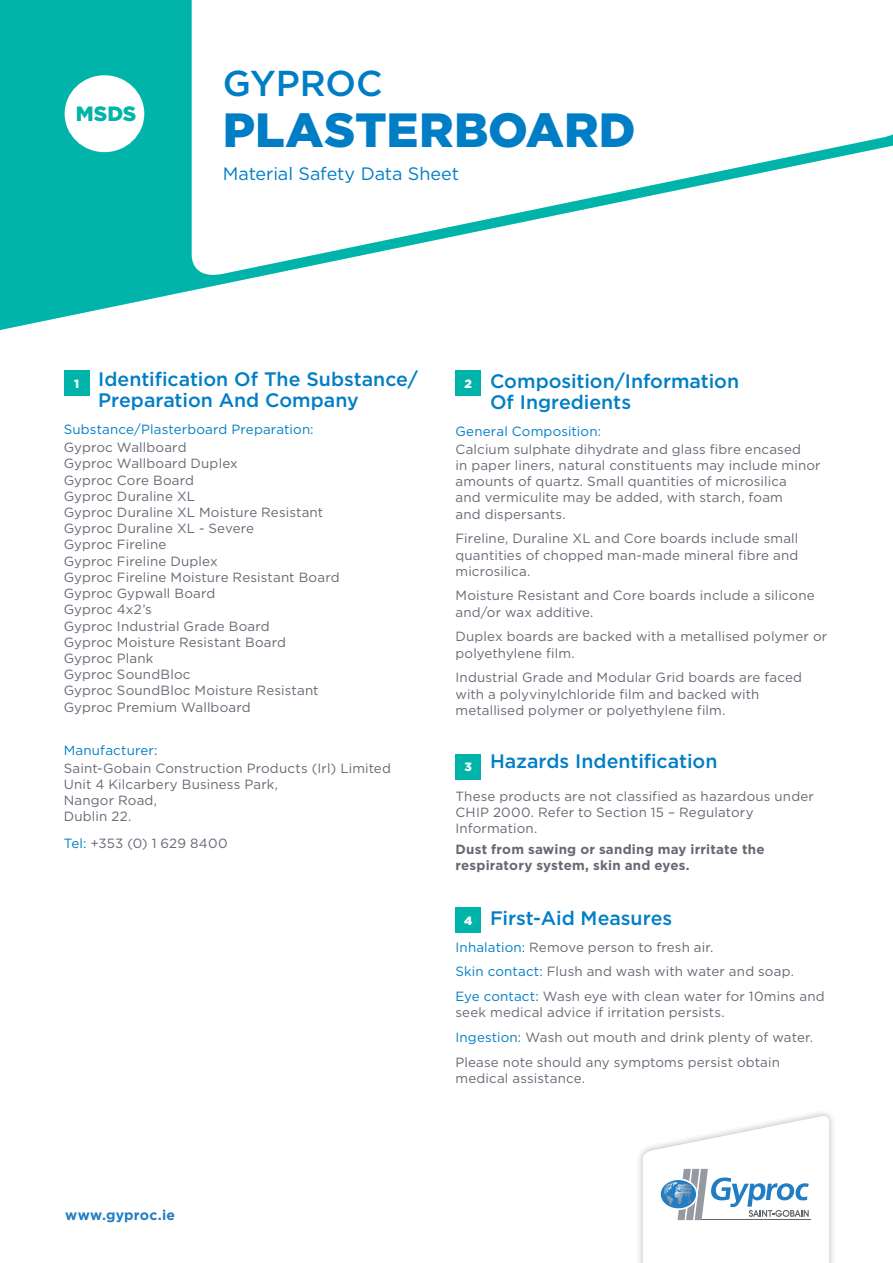
<style>
.page{position:relative;width:893px;height:1263px;background:#fff}
.page>*{position:absolute;margin:0;border:0;box-sizing:border-box;transform-origin:0 0}
.product_name{font:900 48px "Gotham HTF";color:#007ec5}
.product_name-2{font:500 36px "Gotham HTF";letter-spacing:-.005em;color:#007ec5}
.t1{font:900 20.7px "Gotham HTF";color:#00b4a9}
.head_1{font:500 19.5px/21px "Gotham HTF";color:#007ec5}
.Sub_Product_name{font:18px "Gotham HTF";letter-spacing:-.005em;color:#007ec5}
.body{font:700 14.1px "Gotham HTF";letter-spacing:.01em;color:#227dc2}
.body-2{font:13.35px/16.2px "Gotham HTF";letter-spacing:.01em;color:#686875}
.head_2{font:13.35px/16.2px "Gotham HTF";letter-spacing:.01em;color:#686875}
.body-3{font:700 13.35px/16.2px "Gotham HTF";letter-spacing:.015em;color:#686875}
.head_2-2{font:13.35px "Gotham HTF";letter-spacing:.015em;color:#007ec5}
.t2{font:900 12px "Gotham HTF";color:#fff}
.s1{color:#007ec5}
</style>
<div class="page">
<svg style="left:0;top:0;width:481px;height:372px;fill:#00b4a9"></svg>
<svg style="left:185px;top:0;width:708px;height:283px"></svg>
<div style="left:65px;top:75px;width:79px;height:77px;background:#fff;border-radius:50%"></div>
<div style="left:636px;top:1109px;width:200px;height:154px;background:#231f20;opacity:.3"></div>
<svg style="left:643px;top:1116px;width:186px;height:147px"></svg>
<div style="left:64px;top:370px;width:25px;height:26px;background:#00b4a9"></div>
<div style="left:455px;top:371px;width:26px;height:25px;background:#00b4a9"></div>
<div style="left:455px;top:754px;width:26px;height:25px;background:#00b4a9"></div>
<div style="left:455px;top:907px;width:26px;height:25px;background:#00b4a9"></div>
<p class="t1" style="left:76px;top:102px;width:62px">MSDS</p>
<p class="product_name-2" style="left:223px;top:63px;width:161px">GYPROC</p>
<p class="product_name" style="left:223px;top:102px;width:414px">PLASTERBOARD</p>
<p class="Sub_Product_name" style="left:223px;top:164px;width:238px">Material Safety Data Sheet</p>
<p class="t2" style="left:74px;top:377px;width:7px">1</p>
<p class="head_1" style="left:98px;top:368px;width:321px">Identification Of The Substance/<br>Preparation And Company</p>
<p class="head_2-2" style="left:64px;top:422px;width:251px">Substance/Plasterboard Preparation:</p>
<p class="body-2" style="left:64px;top:439px;width:277px">Gyproc Wallboard<br>Gyproc Wallboard Duplex<br>Gyproc Core Board<br>Gyproc Duraline XL<br>Gyproc Duraline XL Moisture Resistant<br>Gyproc Duraline XL - Severe<br>Gyproc Fireline<br>Gyproc Fireline Duplex<br>Gyproc Fireline Moisture Resistant Board<br>Gyproc Gypwall Board<br>Gyproc 4x2’s<br>Gyproc Industrial Grade Board<br>Gyproc Moisture Resistant Board<br>Gyproc Plank<br>Gyproc SoundBloc<br>Gyproc SoundBloc Moisture Resistant<br>Gyproc Premium Wallboard</p>
<p class="head_2-2" style="left:64px;top:742px;width:95px">Manufacturer:</p>
<p class="body-2" style="left:64px;top:760px;width:329px">Saint-Gobain Construction Products (Irl) Limited<br>Unit 4 Kilcarbery Business Park,<br>Nangor Road,<br>Dublin 22.</p>
<p class="head_2" style="left:64px;top:835px;width:165px"><span class="s1">Tel:</span> +353 (0) 1 629 8400</p>
<p class="t2" style="left:464px;top:377px;width:9px">2</p>
<p class="head_1" style="left:490px;top:370px;width:251px">Composition/Information<br>Of Ingredients</p>
<p class="head_2-2" style="left:455px;top:423px;width:147px">General Composition:</p>
<p class="body-2" style="left:455px;top:441px;width:367px">Calcium sulphate dihydrate and glass fibre encased<br>in paper liners, natural constituents may include minor amounts of quartz. Small quantities of microsilica<br>and vermiculite may be added, with starch, foam<br>and dispersants.</p>
<p class="body-2" style="left:455px;top:530px;width:344px;text-align:justify">Fireline, Duraline XL and Core boards include small quantities of chopped man-made mineral fibre and microsilica.</p>
<p class="body-2" style="left:455px;top:587px;width:361px">Moisture Resistant and Core boards include a silicone and/or wax additive.</p>
<p class="body-2" style="left:455px;top:628px;width:373px">Duplex boards are backed with a metallised polymer or polyethylene film.</p>
<p class="body-2" style="left:455px;top:669px;width:348px">Industrial Grade and Modular Grid boards are faced with a polyvinylchloride film and backed with metallised polymer or polyethylene film.</p>
<p class="t2" style="left:464px;top:760px;width:9px">3</p>
<p class="head_1" style="left:490px;top:750px;width:229px">Hazards Indentification</p>
<p class="body-2" style="left:455px;top:788px;width:360px">These products are not classified as hazardous under<br>CHIP 2000. Refer to Section 15 – Regulatory<br>Information.</p>
<p class="body-3" style="left:455px;top:840px;width:311px">Dust from sawing or sanding may irritate the respiratory system, skin and eyes.</p>
<p class="t2" style="left:464px;top:913px;width:10px">4</p>
<p class="head_1" style="left:490px;top:907px;width:184px">First-Aid Measures</p>
<p class="head_2" style="left:455px;top:939px;width:259px"><span class="s1">Inhalation:</span> Remove person to fresh air.</p>
<p class="head_2" style="left:455px;top:963px;width:340px"><span class="s1">Skin contact:</span> Flush and wash with water and soap.</p>
<p class="head_2" style="left:455px;top:988px;width:371px"><span class="s1">Eye contact:</span> Wash eye with clean water for 10mins and seek medical advice if irritation persists.</p>
<p class="head_2" style="left:455px;top:1029px;width:359px"><span class="s1">Ingestion:</span> Wash out mouth and drink plenty of water.</p>
<p class="head_2" style="left:455px;top:1054px;width:326px">Please note should any symptoms persist obtain medical assistance.</p>
<p class="body" style="left:65px;top:1207px;width:111px">www.gyproc.ie</p>
</div>
